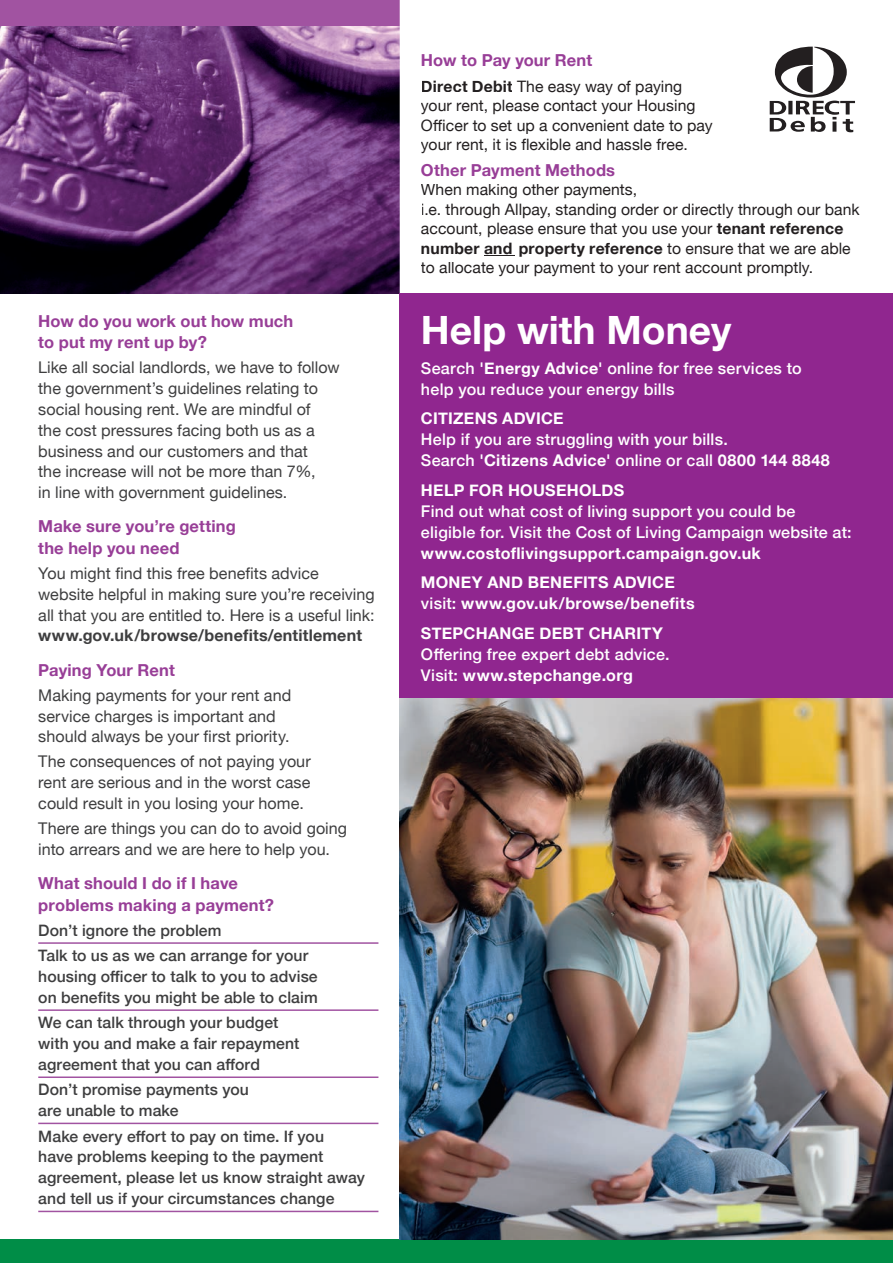
<style>
.page{position:relative;width:893px;height:1263px;background:#fff}
.page>*{position:absolute;margin:0;border:0;box-sizing:border-box;transform-origin:0 0}
.t1{font:700 39px "Helvetica Neue";color:#fff}
.t2{font:700 16.5px/21.6px "Helvetica Neue";letter-spacing:.01em;color:#983e97}
.t3{font:16.2px/20.9px "Helvetica Neue";letter-spacing:.005em;color:#3e3e3f}
.t4{font:500 16.2px/21px "Helvetica Neue";letter-spacing:.015em;color:#fff}
.t5{font:700 16.2px/29.5px "Helvetica Neue";letter-spacing:.02em;color:#fff}
.t6{font:700 16.2px "Helvetica Neue";letter-spacing:.01em;color:#3e3e3f}
.t7{font:500 15.75px/21px "Helvetica Neue";letter-spacing:.005em;color:#3e3e3f}
.t8{font:15.75px/19.5px "Helvetica Neue";letter-spacing:.005em;color:#231f20}
.s1{font-weight:700}
.s2{font-weight:500}
</style>
<div class="page">
<img style="left:0;top:26px;width:400px;height:267px">
<div style="left:0;top:0;width:400px;height:26px;background:#a153a1"></div>
<div style="left:0;top:1239px;width:893px;height:24px;background:#008d47"></div>
<img style="left:400px;top:698px;width:493px;height:541px">
<div style="left:400px;top:293px;width:493px;height:405px;background:#90268f"></div>
<svg style="left:770px;top:47px;width:85px;height:85px"></svg>
<hr style="left:484px;top:255px;width:30px;height:1px;background:#231f20">
<hr style="left:38px;top:942px;width:340px;height:2px;background:#a153a1">
<hr style="left:38px;top:1009px;width:340px;height:2px;background:#a153a1">
<hr style="left:38px;top:1076px;width:340px;height:2px;background:#a153a1">
<hr style="left:38px;top:1123px;width:340px;height:1px;background:#a153a1">
<hr style="left:38px;top:1211px;width:340px;height:1px;background:#a153a1">
<p class="t2" style="left:38px;top:311px;width:257px;line-height:21px">How do you work out how much to put my rent up by?</p>
<p class="t3" style="left:38px;top:358px;width:303px">Like all social landlords, we have to follow the government’s guidelines relating to social housing rent. We are mindful of<br>the cost pressures facing both us as a business and our customers and that<br>the increase will not be more than 7%,<br>in line with government guidelines.</p>
<p class="t2" style="left:38px;top:516px;width:199px">Make sure you’re getting the help you need</p>
<p class="t3" style="left:38px;top:564px;width:338px">You might find this free benefits advice website helpful in making sure you’re receiving all that you are entitled to. Here is a useful link:</p>
<p class="t6" style="left:38px;top:623px;width:325px">www.gov.uk/browse/benefits/entitlement</p>
<p class="t2" style="left:38px;top:659px;width:138px">Paying Your Rent</p>
<p class="t3" style="left:38px;top:685px;width:255px">Making payments for your rent and service charges is important and should always be your first priority.</p>
<p class="t3" style="left:38px;top:752px;width:274px;text-align:justify">The consequences of not paying your rent are serious and in the worst case could result in you losing your home.</p>
<p class="t3" style="left:38px;top:819px;width:310px">There are things you can do to avoid going into arrears and we are here to help you.</p>
<p class="t2" style="left:38px;top:873px;width:237px">What should I do if I have problems making a payment?</p>
<p class="t7" style="left:38px;top:916px;width:271px;line-height:25.2px">Don’t ignore the problem<br>Talk to us as we can arrange for your</p>
<p class="t7" style="left:38px;top:965px;width:281px">housing officer to talk to you to advise on benefits you might be able to claim</p>
<p class="t7" style="left:38px;top:1011px;width:263px">We can talk through your budget with you and make a fair repayment agreement that you can afford</p>
<p class="t7" style="left:38px;top:1078px;width:212px">Don’t promise payments you are unable to make</p>
<p class="t7" style="left:38px;top:1124px;width:328px">Make every effort to pay on time. If you<br>have problems keeping to the payment agreement, please let us know straight away and tell us if your circumstances change</p>
<p class="t2" style="left:421px;top:49px;width:173px">How to Pay your Rent</p>
<p class="t8" style="left:421px;top:77px;width:293px"><span class="s1">Direct Debit</span> The easy way of paying your rent, please contact your Housing Officer to set up a convenient date to pay your rent, it is flexible and hassle free.</p>
<p class="t2" style="left:421px;top:160px;width:196px">Other Payment Methods</p>
<p class="t8" style="left:421px;top:181px;width:440px">When making other payments,<br>i.e. through Allpay, standing order or directly through our bank account, please ensure that you use your <span class="s1">tenant reference number and property reference</span> to ensure that we are able to allocate your payment to your rent account promptly.</p>
<h1 class="t1" style="left:421px;top:300px;width:312px">Help with Money</h1>
<p class="t4" style="left:421px;top:356px;width:382px">Search '<span class="s1">Energy Advice</span>' online for free services to help you reduce your energy bills</p>
<p class="t5" style="left:421px;top:404px;width:144px">CITIZENS ADVICE</p>
<p class="t4" style="left:421px;top:428px;width:410px">Help if you are struggling with your bills.<br>Search '<span class="s1">Citizens Advice</span>' online or call <span class="s1">0800 144 8848</span></p>
<p class="t5" style="left:421px;top:476px;width:205px">HELP FOR HOUSEHOLDS</p>
<p class="t4" style="left:421px;top:499px;width:432px">Find out what cost of living support you could be eligible for. Visit the Cost of Living Campaign website at:</p>
<p class="t5" style="left:421px;top:539px;width:341px">www.costoflivingsupport.campaign.gov.uk<br>MONEY AND BENEFITS ADVICE</p>
<p class="t5" style="left:421px;top:589px;width:275px"><span class="s2">visit:</span> www.gov.uk/browse/benefits<br>STEPCHANGE DEBT CHARITY</p>
<p class="t4" style="left:421px;top:642px;width:250px">Offering free expert debt advice.<br>Visit: <span class="s1">www.stepchange.org</span></p>
</div>
